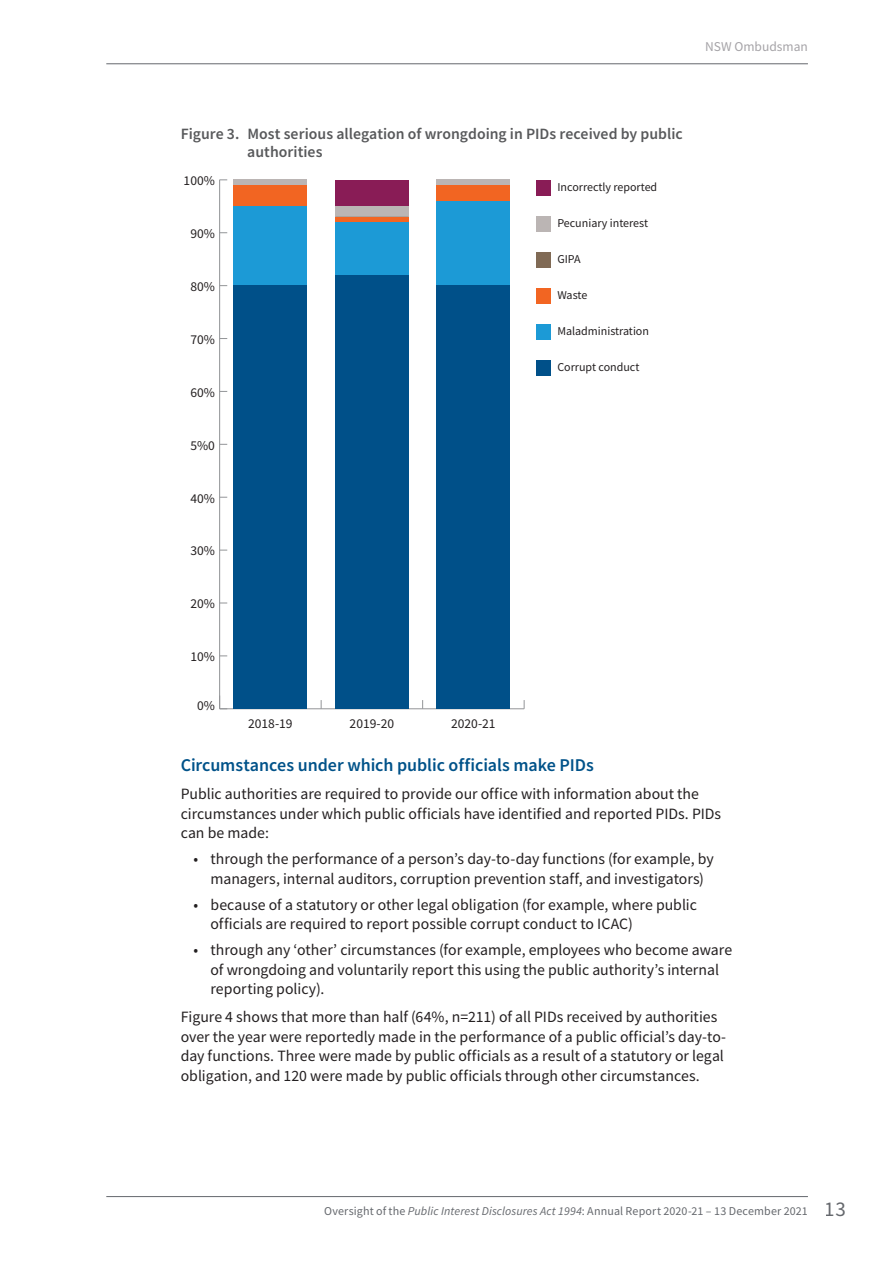
<style>
.page{position:relative;width:893px;height:1263px;background:#fff}
.page>*{position:absolute;margin:0;border:0;box-sizing:border-box;transform-origin:0 0}
.Heading_3{font:600 18px "Source Sans Pro";letter-spacing:-.005em;color:#005289}
.Body{font:15.75px/19.5px "Source Sans Pro";color:#231f20}
.t1{font:600 15.75px/18px "Source Sans Pro";color:#58595b}
.t2{font:13.5px "Source Sans Pro";color:#231f20}
.t3{font:13.5px "Source Sans Pro";color:#a5a3a7}
.t4{font:12px "Source Sans Pro";letter-spacing:.01em;color:#65686d}
.t5{font:12px "Source Sans Pro";color:#231f20}
.s1{font-style:italic}
.s2{font-size:21px}
</style>
<div class="page">
<hr style="left:106px;top:63px;width:702px;height:1px;background:#65686d">
<hr style="left:106px;top:1196px;width:702px;height:1px;background:#65686d">
<div style="left:536px;top:180px;width:14px;height:16px;background:#891c56"></div>
<div style="left:536px;top:216px;width:14px;height:16px;background:#bbb5b4"></div>
<div style="left:536px;top:252px;width:14px;height:16px;background:#806a55"></div>
<div style="left:536px;top:288px;width:14px;height:16px;background:#f26522"></div>
<div style="left:536px;top:324px;width:14px;height:16px;background:#1c9ad6"></div>
<div style="left:536px;top:360px;width:14px;height:16px;background:#005089"></div>
<hr style="left:220px;top:708px;width:304px;height:1px;background:#939598">
<hr style="left:219px;top:180px;width:1px;height:529px;background:#939598">
<svg style="left:220px;top:695px;width:1px;height:13px"></svg>
<div style="left:335px;top:180px;width:73px;height:26px;background:#891c56"></div>
<div style="left:234px;top:180px;width:73px;height:5px;background:#bbb5b4"></div>
<div style="left:335px;top:206px;width:73px;height:11px;background:#bbb5b4"></div>
<div style="left:437px;top:180px;width:73px;height:5px;background:#bbb5b4"></div>
<div style="left:234px;top:185px;width:73px;height:21px;background:#f26522"></div>
<div style="left:335px;top:217px;width:73px;height:5px;background:#f26522"></div>
<div style="left:437px;top:185px;width:73px;height:16px;background:#f26522"></div>
<div style="left:234px;top:206px;width:73px;height:80px;background:#1c9ad6"></div>
<div style="left:335px;top:222px;width:73px;height:53px;background:#1c9ad6"></div>
<div style="left:437px;top:201px;width:73px;height:85px;background:#1c9ad6"></div>
<div style="left:234px;top:286px;width:73px;height:423px;background:#005089"></div>
<div style="left:335px;top:275px;width:73px;height:434px;background:#005089"></div>
<div style="left:437px;top:286px;width:73px;height:423px;background:#005089"></div>
<p class="t3" style="left:705px;top:38px;width:104px">NSW Ombudsman</p>
<p class="t1" style="left:247px;top:125px;width:437px;text-indent:-67px">Figure 3. Most serious allegation of wrongdoing in PIDs received by public authorities</p>
<p class="t5" style="left:557px;top:180px;width:101px">Incorrectly reported</p>
<p class="t5" style="left:557px;top:216px;width:92px">Pecuniary interest</p>
<p class="t5" style="left:557px;top:252px;width:25px">GIPA</p>
<p class="t5" style="left:557px;top:287px;width:31px">Waste</p>
<p class="t5" style="left:557px;top:323px;width:93px">Maladministration</p>
<p class="t5" style="left:557px;top:359px;width:84px">Corrupt conduct</p>
<p class="t2" style="left:184px;top:172px;width:33px">100%</p>
<p class="t2" style="left:190px;top:225px;width:26px">90%</p>
<p class="t2" style="left:190px;top:278px;width:26px">80%</p>
<p class="t2" style="left:190px;top:331px;width:26px">70%</p>
<p class="t2" style="left:190px;top:384px;width:26px">60%</p>
<p class="t2" style="left:190px;top:437px;width:26px">5%0</p>
<p class="t2" style="left:190px;top:489px;width:26px">40%</p>
<p class="t2" style="left:190px;top:542px;width:26px">30%</p>
<p class="t2" style="left:190px;top:595px;width:26px">20%</p>
<p class="t2" style="left:190px;top:648px;width:26px">10%</p>
<p class="t2" style="left:197px;top:696px;width:19px">0%</p>
<p class="t2" style="left:248px;top:715px;width:46px">2018-19</p>
<p class="t2" style="left:350px;top:715px;width:46px">2019-20</p>
<p class="t2" style="left:451px;top:715px;width:46px">2020-21</p>
<p class="Heading_3" style="left:181px;top:753px;width:415px">Circumstances under which public officials make PIDs</p>
<p class="Body" style="left:181px;top:784px;width:542px">Public authorities are required to provide our office with information about the circumstances under which public officials have identified and reported PIDs. PIDs can be made:</p>
<p class="Body" style="left:193px;top:849px;width:522px;text-align:center">• through the performance of a person’s day-to-day functions (for example, by managers, internal auditors, corruption prevention staff, and investigators)</p>
<p class="Body" style="left:210px;top:894px;width:488px;text-indent:-17px">• because of a statutory or other legal obligation (for example, where public officials are required to report possible corrupt conduct to ICAC)</p>
<p class="Body" style="left:210px;top:940px;width:523px;text-indent:-17px">• through any ‘other’ circumstances (for example, employees who become aware of wrongdoing and voluntarily report this using the public authority’s internal reporting policy).</p>
<p class="Body" style="left:181px;top:1007px;width:547px">Figure 4 shows that more than half (64%, n=211) of all PIDs received by authorities over the year were reportedly made in the performance of a public official’s day-to&shy;day functions. Three were made by public officials as a result of a statutory or legal obligation, and 120 were made by public officials through other circumstances.</p>
<p class="t4" style="left:324px;top:1203px;width:523px">Oversight of the <span class="s1">Public Interest Disclosures Act 1994</span>: Annual Report 2020-21 – 13 December 2021 <span class="s2">13</span></p>
</div>
